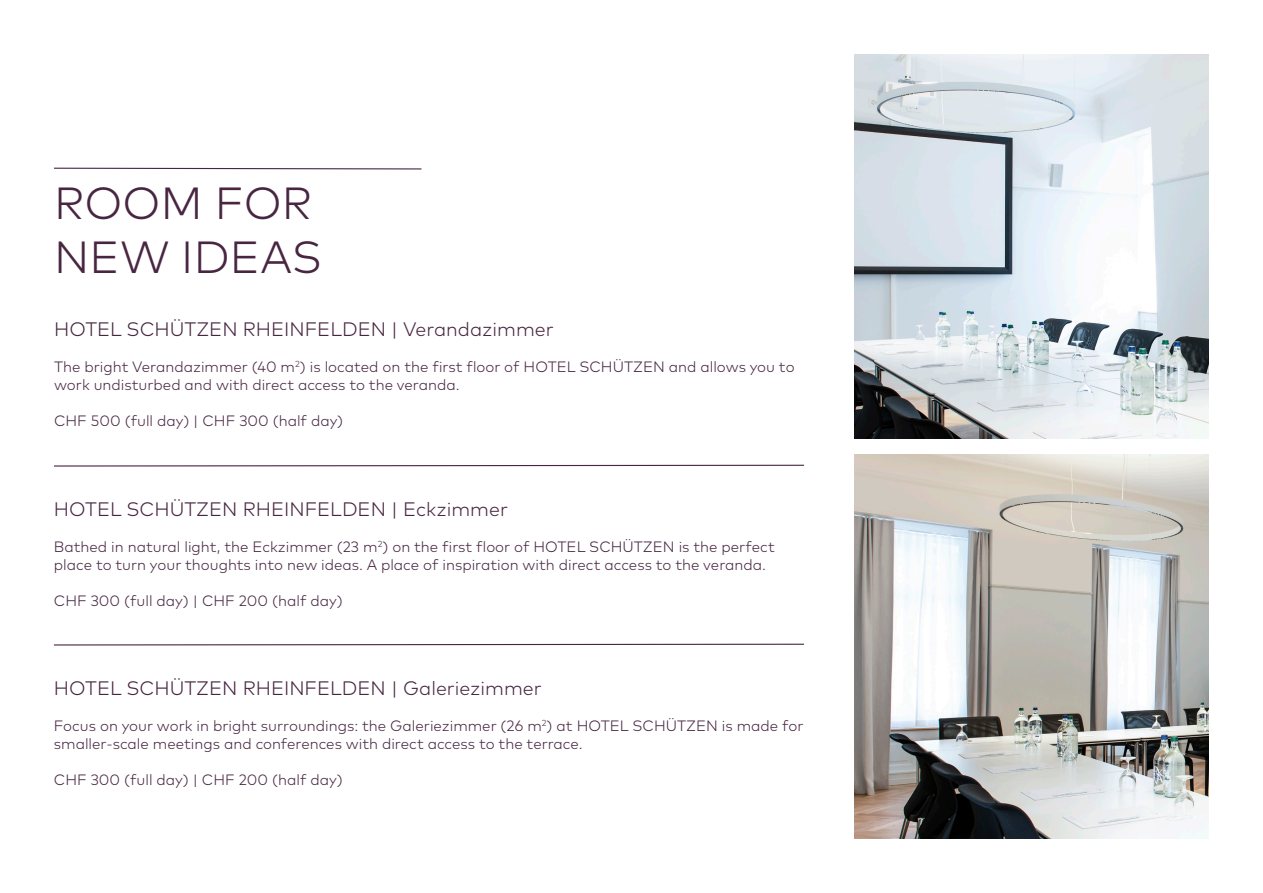
<style>
.page{position:relative;width:1263px;height:893px;background:#fff}
.page>*{position:absolute;margin:0;border:0;box-sizing:border-box;transform-origin:0 0}
.Dachmarke{font:300 45px "Mark OT";letter-spacing:.005em;color:#482641}
.gs{font:300 19.5px "Mark OT";color:#482641}
.Dachmarke-2{font:300 15px/18px "Mark OT";color:#482641}
</style>
<div class="page">
<img style="left:854px;top:54px;width:355px;height:384px">
<img style="left:854px;top:455px;width:355px;height:384px">
<svg style="left:54px;top:167px;width:368px;height:3px"></svg>
<svg style="left:53px;top:643px;width:751px;height:3px"></svg>
<svg style="left:54px;top:464px;width:751px;height:3px"></svg>
<p class="Dachmarke" style="left:54px;top:176px;width:259px">ROOM FOR</p>
<p class="Dachmarke" style="left:54px;top:230px;width:270px">NEW IDEAS</p>
<p class="gs" style="left:54px;top:318px;width:501px">HOTEL SCHÜTZEN RHEINFELDEN | Verandazimmer</p>
<p class="Dachmarke-2" style="left:54px;top:358px;width:742px">The bright Verandazimmer (40 m<sup>2</sup>) is located on the first floor of HOTEL SCHÜTZEN and allows you to work undisturbed and with direct access to the veranda.</p>
<p class="Dachmarke-2" style="left:54px;top:412px;width:291px">CHF 500 (full day) | CHF 300 (half day)</p>
<p class="gs" style="left:54px;top:498px;width:455px">HOTEL SCHÜTZEN RHEINFELDEN | Eckzimmer</p>
<p class="Dachmarke-2" style="left:54px;top:538px;width:722px">Bathed in natural light, the Eckzimmer (23 m<sup>2</sup>) on the first floor of HOTEL SCHÜTZEN is the perfect place to turn your thoughts into new ideas. A place of inspiration with direct access to the veranda.</p>
<p class="Dachmarke-2" style="left:54px;top:592px;width:290px">CHF 300 (full day) | CHF 200 (half day)</p>
<p class="gs" style="left:54px;top:676px;width:489px">HOTEL SCHÜTZEN RHEINFELDEN | Galeriezimmer</p>
<p class="Dachmarke-2" style="left:54px;top:717px;width:751px">Focus on your work in bright surroundings: the Galeriezimmer (26 m<sup>2</sup>) at HOTEL SCHÜTZEN is made for smaller-scale meetings and conferences with direct access to the terrace.</p>
<p class="Dachmarke-2" style="left:54px;top:771px;width:290px">CHF 300 (full day) | CHF 200 (half day)</p>
</div>
